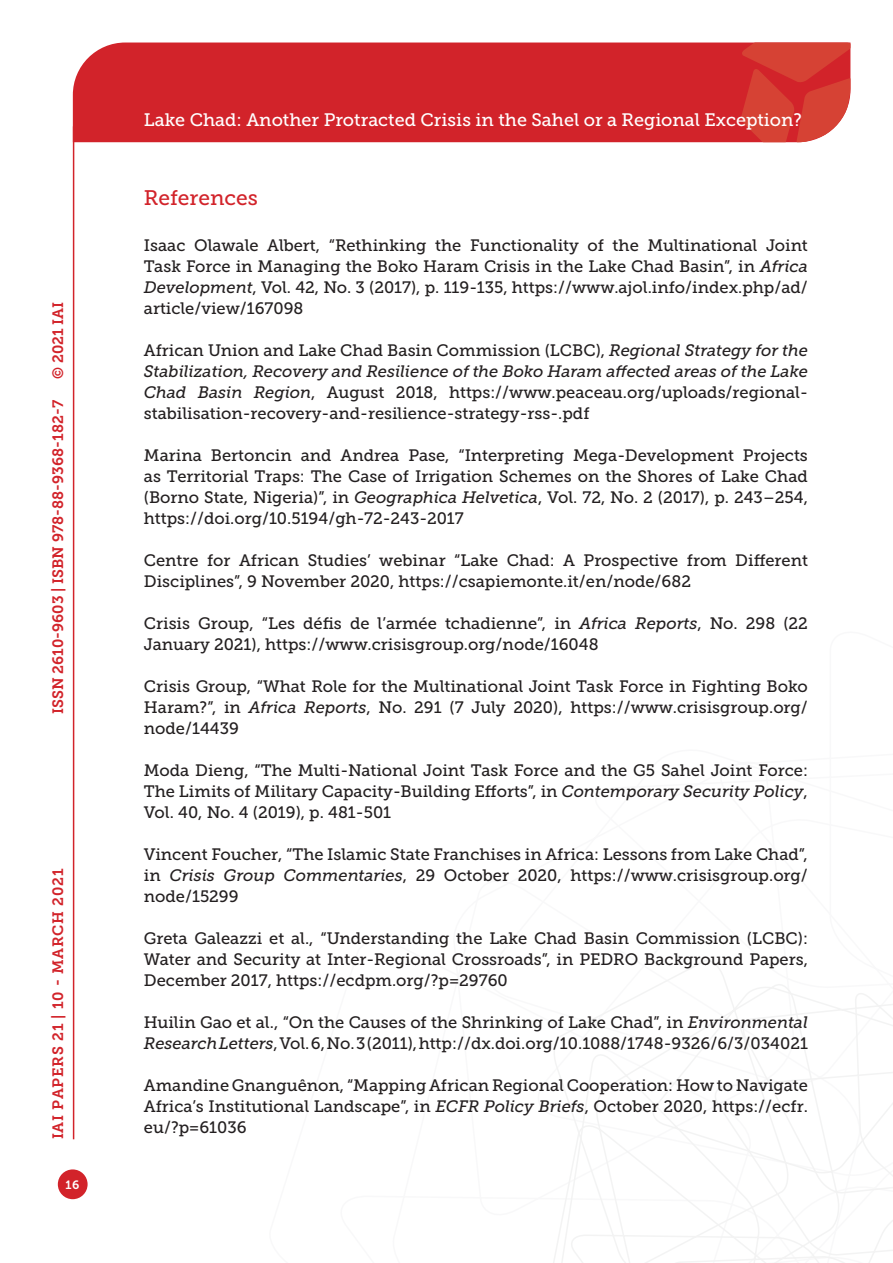
<style>
.page{position:relative;width:893px;height:1263px;background:#fff}
.page>*{position:absolute;margin:0;border:0;box-sizing:border-box;transform-origin:0 0}
.Titolo_paragrafo{font:21px "Museo Slab 500";color:#d2232a}
.t1{font:18px "Museo Slab 500";color:#fff}
.Testo{font:16.5px/21px "Museo Slab 500";color:#231f20;text-align:justify}
.t2{font:15px "Museo Slab 700";color:#d2232a}
.t3{font:15px "Museo Slab 700";letter-spacing:.05em;color:#d2232a}
.t4{font:12px "Museo Slab 700";color:#fff}
.s1{font-style:italic}
</style>
<div class="page">
<svg style="left:553px;top:960px;width:340px;height:303px"></svg>
<div style="left:73px;top:43px;width:668px;height:99px;background:#d2232a"></div>
<svg style="left:741px;top:43px;width:109px;height:99px;background:#d6433b"></svg>
<div style="left:58px;top:1169px;width:30px;height:30px;background:#d2232a;border-radius:50%"></div>
<hr style="left:73px;top:126px;width:1px;height:1013px;background:#d2232a">
<p class="t2" style="left:50px;top:379px;width:79px;rotate:-90deg">© 2021 IAI</p>
<p class="t2" style="left:49px;top:714px;width:315px;rotate:-90deg">ISSN 2610-9603 | ISBN 978-88-9368-182-7</p>
<p class="t3" style="left:50px;top:1139px;width:272px;rotate:-90deg">IAI PAPERS 21 | 10 - MARCH 2021</p>
<p class="t4" style="left:66px;top:1178px;width:15px">16</p>
<p class="t1" style="left:144px;top:110px;width:660px">Lake Chad: Another Protracted Crisis in the Sahel or a Regional Exception?</p>
<p class="Titolo_paragrafo" style="left:144px;top:186px;width:115px">References</p>
<p class="Testo" style="left:144px;top:235px;width:666px">Isaac Olawale Albert, “Rethinking the Functionality of the Multinational Joint Task Force in Managing the Boko Haram Crisis in the Lake Chad Basin”, in <span class="s1">Africa Development</span>, Vol. 42, No. 3 (2017), p. 119-135, https://www.ajol.info/index.php/ad/ article/view/167098</p>
<p class="Testo" style="left:144px;top:340px;width:666px">African Union and Lake Chad Basin Commission (LCBC), <span class="s1">Regional Strategy for the Stabilization, Recovery and Resilience of the Boko Haram affected areas of the Lake Chad Basin Region</span>, August 2018, https://www.peaceau.org/uploads/regional&shy;stabilisation-recovery-and-resilience-strategy-rss-.pdf</p>
<p class="Testo" style="left:144px;top:445px;width:666px">Marina Bertoncin and Andrea Pase, “Interpreting Mega-Development Projects as Territorial Traps: The Case of Irrigation Schemes on the Shores of Lake Chad (Borno State, Nigeria)”, in <span class="s1">Geographica Helvetica</span>, Vol. 72, No. 2 (2017), p. 243–254, https://doi.org/10.5194/gh-72-243-2017</p>
<p class="Testo" style="left:144px;top:550px;width:666px">Centre for African Studies’ webinar “Lake Chad: A Prospective from Different<br>Disciplines”, 9 November 2020, https://csapiemonte.it/en/node/682</p>
<p class="Testo" style="left:144px;top:613px;width:666px">Crisis Group, “Les défis de l’armée tchadienne”, in <span class="s1">Africa Reports</span>, No. 298 (22<br>January 2021), https://www.crisisgroup.org/node/16048</p>
<p class="Testo" style="left:144px;top:676px;width:666px">Crisis Group, “What Role for the Multinational Joint Task Force in Fighting Boko Haram?”, in <span class="s1">Africa Reports</span>, No. 291 (7 July 2020), https://www.crisisgroup.org/ node/14439</p>
<p class="Testo" style="left:144px;top:760px;width:666px">Moda Dieng, “The Multi-National Joint Task Force and the G5 Sahel Joint Force:<br>The Limits of Military Capacity-Building Efforts”, in <span class="s1">Contemporary Security Policy</span>, Vol. 40, No. 4 (2019), p. 481-501</p>
<p class="Testo" style="left:144px;top:844px;width:666px">Vincent Foucher, “The Islamic State Franchises in Africa: Lessons from Lake Chad”, in <span class="s1">Crisis Group Commentaries</span>, 29 October 2020, https://www.crisisgroup.org/ node/15299</p>
<p class="Testo" style="left:144px;top:928px;width:666px">Greta Galeazzi et al., “Understanding the Lake Chad Basin Commission (LCBC):<br>Water and Security at Inter-Regional Crossroads”, in PEDRO Background Papers, December 2017, https://ecdpm.org/?p=29760</p>
<p class="Testo" style="left:144px;top:1012px;width:666px">Huilin Gao et al., “On the Causes of the Shrinking of Lake Chad”, in <span class="s1">Environmental<br>Research Letters</span>, Vol. 6, No. 3 (2011), http://dx.doi.org/10.1088/1748-9326/6/3/034021</p>
<p class="Testo" style="left:144px;top:1075px;width:666px">Amandine Gnanguênon, “Mapping African Regional Cooperation: How to Navigate Africa’s Institutional Landscape”, in <span class="s1">ECFR Policy Briefs</span>, October 2020, https://ecfr. eu/?p=61036</p>
</div>
